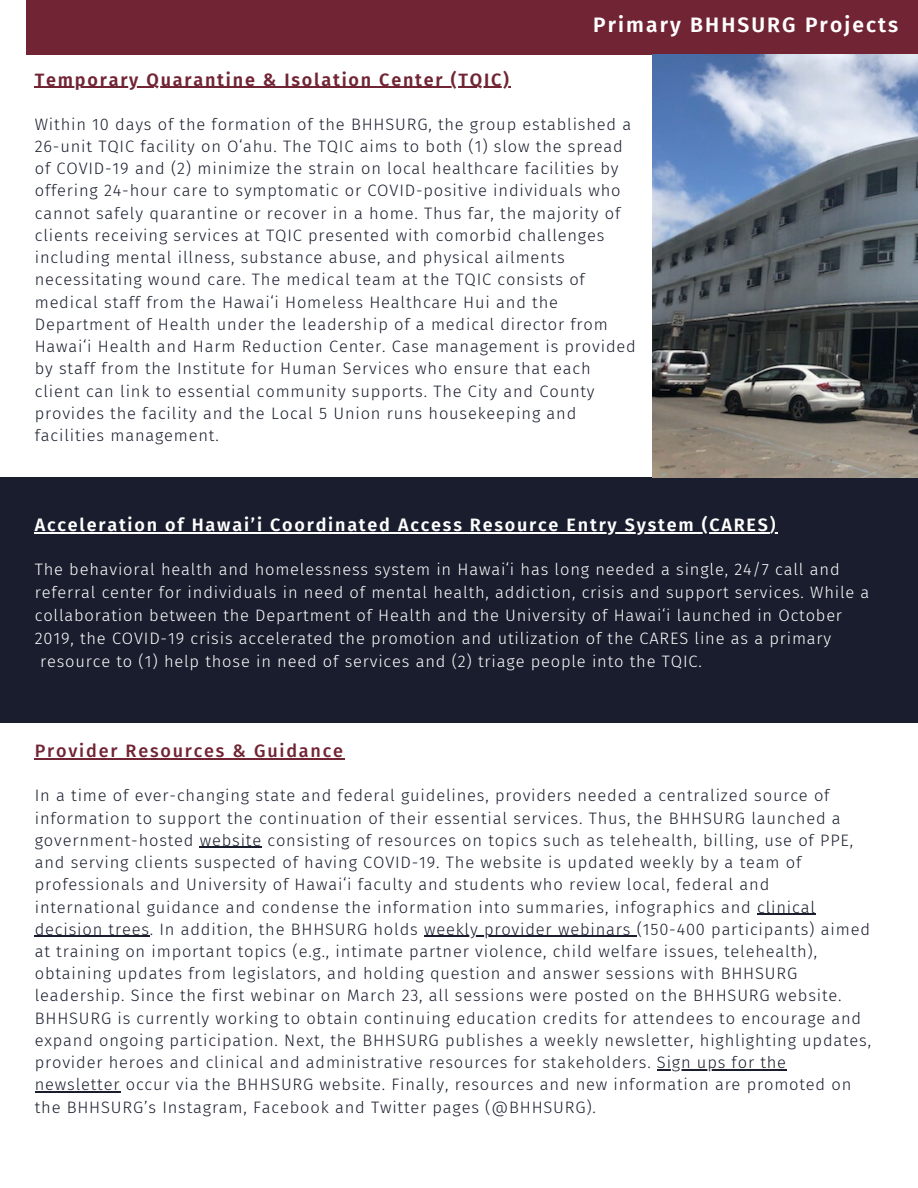
<style>
.page{position:relative;width:918px;height:1188px;background:#fff}
.page>*{position:absolute;margin:0;border:0;box-sizing:border-box;transform-origin:0 0}
.t1{font:600 21px "Fira Sans";letter-spacing:.1em;color:#fff}
.t2{font:600 18px "Fira Sans";letter-spacing:.1em;color:#fff}
.t3{font:600 18px "Fira Sans";letter-spacing:.1em;color:#712433}
.t4{font:500 18px "Fira Sans";letter-spacing:.1em;color:#712433}
.t5{font:300 16.5px/22.2px "Fira Sans";letter-spacing:.05em;color:#191d2d}
.t6{font:300 16.5px "Fira Sans";letter-spacing:.05em;color:#fff}
.s1{font-weight:500}
</style>
<div class="page">
<div style="left:355px;top:478px;width:563px;height:245px;background:#191d2d"></div>
<div style="left:0;top:478px;width:567px;height:245px;background:#191d2d"></div>
<hr style="left:35px;top:758px;width:310px;height:1px;background:#712433">
<hr style="left:200px;top:847px;width:62px;height:1px;background:#191d2d">
<hr style="left:757px;top:914px;width:59px;height:1px;background:#191d2d">
<hr style="left:35px;top:936px;width:115px;height:1px;background:#191d2d">
<hr style="left:424px;top:936px;width:213px;height:1px;background:#191d2d">
<hr style="left:657px;top:1069px;width:130px;height:1px;background:#191d2d">
<hr style="left:35px;top:1091px;width:85px;height:1px;background:#191d2d">
<div style="left:26px;top:0;width:892px;height:55px;background:#712433"></div>
<hr style="left:35px;top:87px;width:476px;height:1px;background:#712433">
<img style="left:653px;top:55px;width:265px;height:423px">
<hr style="left:35px;top:532px;width:735px;height:2px;background:#fff">
<p class="t1" style="left:593px;top:13px;width:307px">Primary BHHSURG Projects</p>
<p class="t3" style="left:35px;top:69px;width:476px">Temporary Quarantine &amp; Isolation Center (TQIC)</p>
<p class="t5" style="left:35px;top:113px;width:603px">Within 10 days of the formation of the BHHSURG, the group established a 26-unit TQIC facility on Oʻahu. The TQIC aims to both (1) slow the spread of COVID-19 and (2) minimize the strain on local healthcare facilities by offering 24-hour care to symptomatic or COVID-positive individuals who cannot safely quarantine or recover in a home. Thus far, the majority of clients receiving services at TQIC presented with comorbid challenges including mental illness, substance abuse, and physical ailments necessitating wound care. The medical team at the TQIC consists of medical staff from the Hawaiʻi Homeless Healthcare Hui and the Department of Health under the leadership of a medical director from Hawaiʻi Health and Harm Reduction Center. Case management is provided by staff from the Institute for Human Services who ensure that each client can link to essential community supports. The City and County provides the facility and the Local 5 Union runs housekeeping and facilities management.</p>
<p class="t2" style="left:35px;top:515px;width:742px">Acceleration of Hawai’i Coordinated Access Resource Entry System (CARES<span class="s1">)</span></p>
<p class="t6" style="left:35px;top:560px;width:806px">The behavioral health and homelessness system in Hawaiʻi has long needed a single, 24/7 call and</p>
<p class="t6" style="left:35px;top:583px;width:836px">referral center for individuals in need of mental health, addiction, crisis and support services. While a</p>
<p class="t6" style="left:35px;top:606px;width:809px">collaboration between the Department of Health and the University of Hawaiʻi launched in October</p>
<p class="t6" style="left:35px;top:629px;width:798px">2019, the COVID-19 crisis accelerated the promotion and utilization of the CARES line as a primary</p>
<p class="t6" style="left:40px;top:652px;width:663px">resource to (1) help those in need of services and (2) triage people into the TQIC.</p>
<p class="t4" style="left:35px;top:740px;width:310px">Provider Resources &amp; Guidance</p>
<p class="t5" style="left:35px;top:785px;width:838px">In a time of ever-changing state and federal guidelines, providers needed a centralized source of information to support the continuation of their essential services. Thus, the BHHSURG launched a government-hosted website consisting of resources on topics such as telehealth, billing, use of PPE, and serving clients suspected of having COVID-19. The website is updated weekly by a team of professionals and University of Hawaiʻi faculty and students who review local, federal and international guidance and condense the information into summaries, infographics and clinical decision trees. In addition, the BHHSURG holds weekly provider webinars (150-400 participants) aimed at training on important topics (e.g., intimate partner violence, child welfare issues, telehealth), obtaining updates from legislators, and holding question and answer sessions with BHHSURG leadership. Since the first webinar on March 23, all sessions were posted on the BHHSURG website.<br>BHHSURG is currently working to obtain continuing education credits for attendees to encourage and expand ongoing participation. Next, the BHHSURG publishes a weekly newsletter, highlighting updates, provider heroes and clinical and administrative resources for stakeholders. Sign ups for the newsletter occur via the BHHSURG website. Finally, resources and new information are promoted on the BHHSURG’s Instagram, Facebook and Twitter pages (@BHHSURG).</p>
</div>
